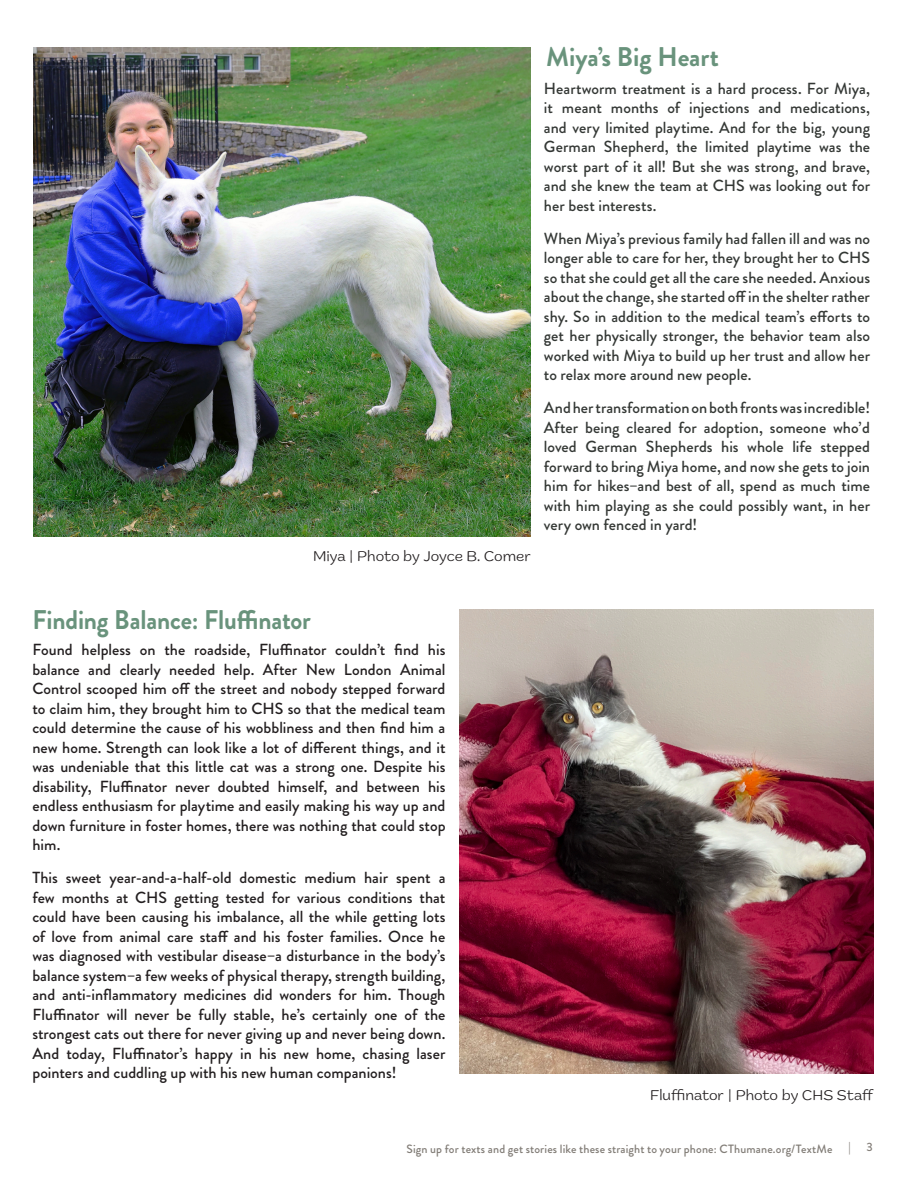
<style>
.page{position:relative;width:918px;height:1188px;background:#fff}
.page>*{position:absolute;margin:0;border:0;box-sizing:border-box;transform-origin:0 0}
.t1{font:700 27px "Brandon Grotesque";letter-spacing:-.005em;color:#69937c;scale:.94 1}
.t2{font:700 27px "Brandon Grotesque";letter-spacing:-.005em;color:#69937c}
.t3{font:500 16.05px/19.5px "Brandon Grotesque";color:#231f20;text-align:justify}
.t4{font:500 16.05px/19.5px "Brandon Grotesque";color:#343835;text-align:justify}
.t5{font:15px "Marigny";color:#231f20}
.t6{font:500 12px "Brandon Grotesque";letter-spacing:.01em;color:#827d77}
</style>
<div class="page">
<img style="left:33px;top:48px;width:498px;height:488px">
<img style="left:460px;top:610px;width:413px;height:464px">
<p class="t5" style="left:313px;top:547px;width:219px">Miya | Photo by Joyce B. Comer</p>
<p class="t2" style="left:546px;top:38px;width:174px">Miya’s Big Heart</p>
<p class="t4" style="left:544px;top:79px;width:328px">Heartworm treatment is a hard process. For Miya, it meant months of injections and medications, and very limited playtime. And for the big, young German Shepherd, the limited playtime was the worst part of it all! But she was strong, and brave, and she knew the team at CHS was looking out for her best interests.</p>
<p class="t4" style="left:544px;top:229px;width:328px">When Miya’s previous family had fallen ill and was no longer able to care for her, they brought her to CHS so that she could get all the care she needed. Anxious about the change, she started off in the shelter rather shy. So in addition to the medical team’s efforts to get her physically stronger, the behavior team also worked with Miya to build up her trust and allow her to relax more around new people.</p>
<p class="t4" style="left:544px;top:398px;width:328px">And her transformation on both fronts was incredible!<br>After being cleared for adoption, someone who’d loved German Shepherds his whole life stepped forward to bring Miya home, and now she gets to join him for hikes–and best of all, spend as much time with him playing as she could possibly want, in her very own fenced in yard!</p>
<p class="t1" style="left:32px;top:601px;width:298px">Finding Balance: Fluffinator</p>
<p class="t3" style="left:32px;top:640px;width:415px">Found helpless on the roadside, Fluffinator couldn’t find his balance and clearly needed help. After New London Animal Control scooped him off the street and nobody stepped forward to claim him, they brought him to CHS so that the medical team could determine the cause of his wobbliness and then find him a new home. Strength can look like a lot of different things, and it was undeniable that this little cat was a strong one. Despite his disability, Fluffinator never doubted himself, and between his endless enthusiasm for playtime and easily making his way up and down furniture in foster homes, there was nothing that could stop him.</p>
<p class="t3" style="left:32px;top:868px;width:415px">This sweet year-and-a-half-old domestic medium hair spent a few months at CHS getting tested for various conditions that could have been causing his imbalance, all the while getting lots of love from animal care staff and his foster families. Once he was diagnosed with vestibular disease–a disturbance in the body’s balance system–a few weeks of physical therapy, strength building, and anti-inflammatory medicines did wonders for him. Though Fluffinator will never be fully stable, he’s certainly one of the strongest cats out there for never giving up and never being down.<br>And today, Fluffinator’s happy in his new home, chasing laser pointers and cuddling up with his new human companions!</p>
<p class="t5" style="left:650px;top:1086px;width:225px">Fluffinator | Photo by CHS Staff</p>
<p class="t6" style="left:406px;top:1140px;width:428px">Sign up for texts and get stories like these straight to your phone: CThumane.org/TextMe</p>
<p class="t6" style="left:849px;top:1139px;width:4px">|</p>
<p class="t6" style="left:867px;top:1139px;width:8px">3</p>
</div>
